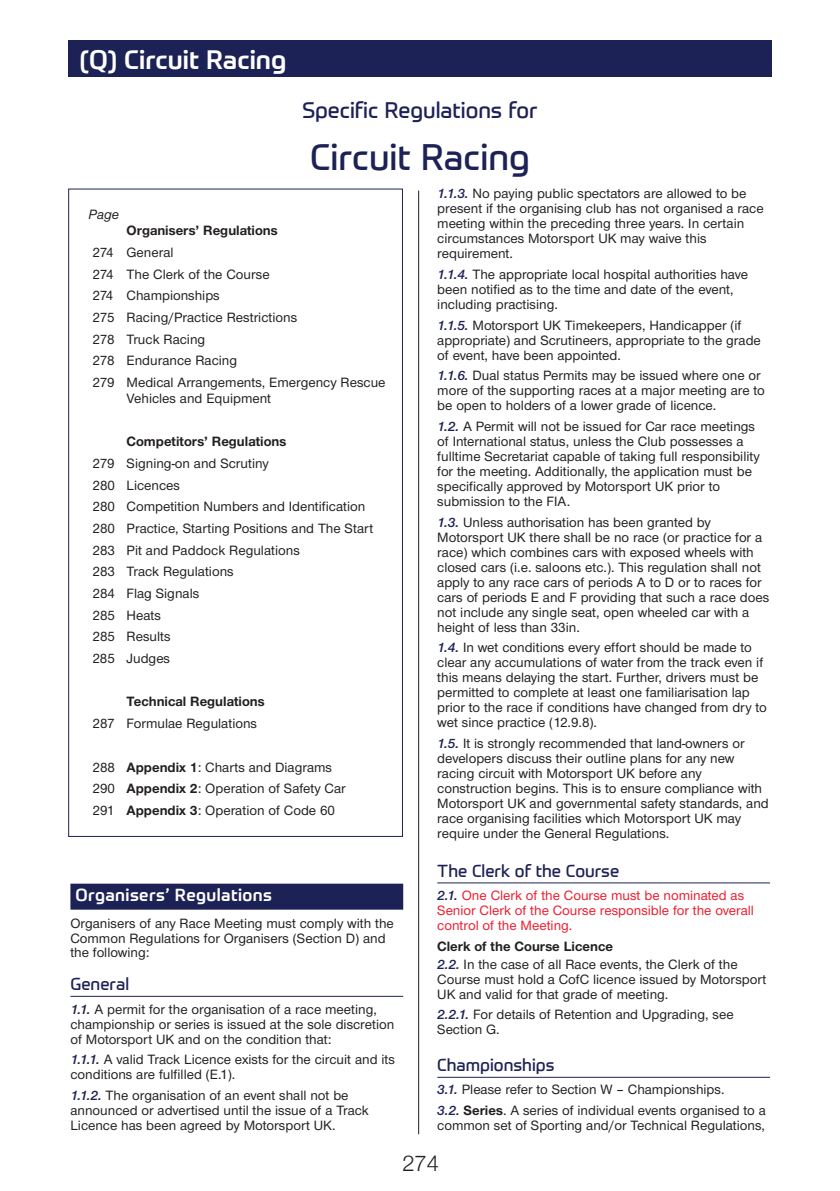
<style>
.page{position:relative;width:840px;height:1191px;background:#fff}
.page>*{position:absolute;margin:0;border:0;box-sizing:border-box;transform-origin:0 0}
.t1{font:36px "Prometo";color:#1d2256}
.t2{font:500 26px "Prometo";color:#fff}
.t3{font:22px "Prometo";color:#1d2256}
.t4{font:300 22px "Helvetica Neue";color:#231f20}
.t5{font:17px "Prometo";color:#1d2256}
.t6{font:500 17px "Prometo";letter-spacing:.025em;color:#fff}
.t7{font:500 14px/15px "Nimbus Sans Novus T";color:#231f20}
.t8{font:500 14px/15px "Nimbus Sans Novus T";color:#ed1b2e}
.t9{font:italic 500 14px "Nimbus Sans Novus T";color:#231f20}
.s1{font-weight:700}
.s2{font-weight:600;font-style:italic;color:#1d2256}
</style>
<div class="page">
<div style="left:70px;top:883px;width:333px;height:26px;background:#1d2256"></div>
<hr style="left:70px;top:996px;width:333px;height:1px;background:#1d2256">
<hr style="left:437px;top:882px;width:332px;height:1px;background:#1d2256">
<hr style="left:437px;top:1077px;width:332px;height:1px;background:#1d2256">
<hr style="left:418px;top:191px;width:1px;height:943px;background:#231f20">
<div style="left:68px;top:40px;width:703px;height:37px;background:#1d2256"></div>
<p class="t2" style="left:79px;top:42px;width:208px">(Q) Circuit Racing</p>
<p class="t3" style="left:302px;top:95px;width:237px">Specific Regulations for</p>
<p class="t1" style="left:310px;top:132px;width:221px">Circuit Racing</p>
<p class="t9" style="left:89px;top:206px;width:32px">Page</p>
<p class="t7" style="left:92px;top:219px;width:294px;line-height:21.6px;text-indent:34px"><span class="s1">Organisers’ Regulations<br></span>274 General<br>274 The Clerk of the Course<br>274 Championships<br>275 Racing/Practice Restrictions<br>278 Truck Racing<br>278 Endurance Racing<br>279 Medical Arrangements, Emergency Rescue</p>
<p class="t7" style="left:126px;top:390px;width:146px">Vehicles and Equipment</p>
<p class="t7" style="left:92px;top:431px;width:282px;line-height:21.6px;text-indent:34px"><span class="s1">Competitors’ Regulations<br></span>279 Signing-on and Scrutiny<br>280 Licences<br>280 Competition Numbers and Identification<br>280 Practice, Starting Positions and The Start<br>283 Pit and Paddock Regulations<br>283 Track Regulations<br>284 Flag Signals<br>285 Heats<br>285 Results<br>285 Judges</p>
<p class="t7" style="left:92px;top:691px;width:174px;line-height:21.6px;text-indent:34px"><span class="s1">Technical Regulations<br></span>287 Formulae Regulations</p>
<p class="t7" style="left:92px;top:756px;width:254px;line-height:21.6px">288 <span class="s1">Appendix 1</span>: Charts and Diagrams<br>290 <span class="s1">Appendix 2</span>: Operation of Safety Car<br>291 <span class="s1">Appendix 3</span>: Operation of Code 60</p>
<p class="t6" style="left:75px;top:883px;width:198px">Organisers’ Regulations</p>
<p class="t7" style="left:70px;top:915px;width:325px">Organisers of any Race Meeting must comply with the<br>Common Regulations for Organisers (Section D) and the following:</p>
<p class="t5" style="left:70px;top:972px;width:60px">General</p>
<p class="t7" style="left:70px;top:1001px;width:325px"><span class="s2">1.1.</span> A permit for the organisation of a race meeting, championship or series is issued at the sole discretion of Motorsport UK and on the condition that:</p>
<p class="t7" style="left:70px;top:1052px;width:326px"><span class="s2">1.1.1.</span> A valid Track Licence exists for the circuit and its conditions are fulfilled (E.1).</p>
<p class="t7" style="left:70px;top:1087px;width:300px"><span class="s2">1.1.2.</span> The organisation of an event shall not be announced or advertised until the issue of a Track<br>Licence has been agreed by Motorsport UK.</p>
<p class="t7" style="left:437px;top:186px;width:328px"><span class="s2">1.1.3.</span> No paying public spectators are allowed to be present if the organising club has not organised a race meeting within the preceding three years. In certain circumstances Motorsport UK may waive this requirement.</p>
<p class="t7" style="left:437px;top:266px;width:312px"><span class="s2">1.1.4.</span> The appropriate local hospital authorities have been notified as to the time and date of the event, including practising.</p>
<p class="t7" style="left:437px;top:317px;width:325px"><span class="s2">1.1.5.</span> Motorsport UK Timekeepers, Handicapper (if appropriate) and Scrutineers, appropriate to the grade of event, have been appointed.</p>
<p class="t7" style="left:437px;top:368px;width:329px"><span class="s2">1.1.6.</span> Dual status Permits may be issued where one or more of the supporting races at a major meeting are to be open to holders of a lower grade of licence.</p>
<p class="t7" style="left:437px;top:418px;width:324px"><span class="s2">1.2.</span> A Permit will not be issued for Car race meetings of International status, unless the Club possesses a fulltime Secretariat capable of taking full responsibility for the meeting. Additionally, the application must be specifically approved by Motorsport UK prior to submission to the FIA.</p>
<p class="t7" style="left:437px;top:514px;width:333px"><span class="s2">1.3.</span> Unless authorisation has been granted by Motorsport UK there shall be no race (or practice for a race) which combines cars with exposed wheels with closed cars (i.e. saloons etc.). This regulation shall not apply to any race cars of periods A to D or to races for cars of periods E and F providing that such a race does not include any single seat, open wheeled car with a height of less than 33in.</p>
<p class="t7" style="left:437px;top:640px;width:331px"><span class="s2">1.4.</span> In wet conditions every effort should be made to clear any accumulations of water from the track even if this means delaying the start. Further, drivers must be permitted to complete at least one familiarisation lap prior to the race if conditions have changed from dry to wet since practice (12.9.8).</p>
<p class="t7" style="left:437px;top:735px;width:333px"><span class="s2">1.5.</span> It is strongly recommended that land-owners or developers discuss their outline plans for any new racing circuit with Motorsport UK before any construction begins. This is to ensure compliance with Motorsport UK and governmental safety standards, and race organising facilities which Motorsport UK may require under the General Regulations.</p>
<p class="t5" style="left:437px;top:859px;width:183px">The Clerk of the Course</p>
<p class="t8" style="left:437px;top:888px;width:318px"><span class="s2">2.1.</span> One Clerk of the Course must be nominated as<br>Senior Clerk of the Course responsible for the overall control of the Meeting.</p>
<p class="t7" style="left:437px;top:937px;width:302px;line-height:17.8px"><span class="s1">Clerk of the Course Licence<br></span><span class="s2">2.2.</span> In the case of all Race events, the Clerk of the</p>
<p class="t7" style="left:437px;top:971px;width:330px">Course must hold a CofC licence issued by Motorsport<br>UK and valid for that grade of meeting.</p>
<p class="t7" style="left:437px;top:1007px;width:298px"><span class="s2">2.2.1.</span> For details of Retention and Upgrading, see<br>Section G.</p>
<p class="t5" style="left:437px;top:1053px;width:119px">Championships</p>
<p class="t7" style="left:437px;top:1079px;width:330px;line-height:20.6px"><span class="s2">3.1.</span> Please refer to Section W – Championships.<br><span class="s2">3.2.</span> <span class="s1">Series</span>. A series of individual events organised to a</p>
<p class="t7" style="left:437px;top:1117px;width:329px">common set of Sporting and/or Technical Regulations,</p>
<p class="t4" style="left:402px;top:1149px;width:38px">274</p>
</div>
